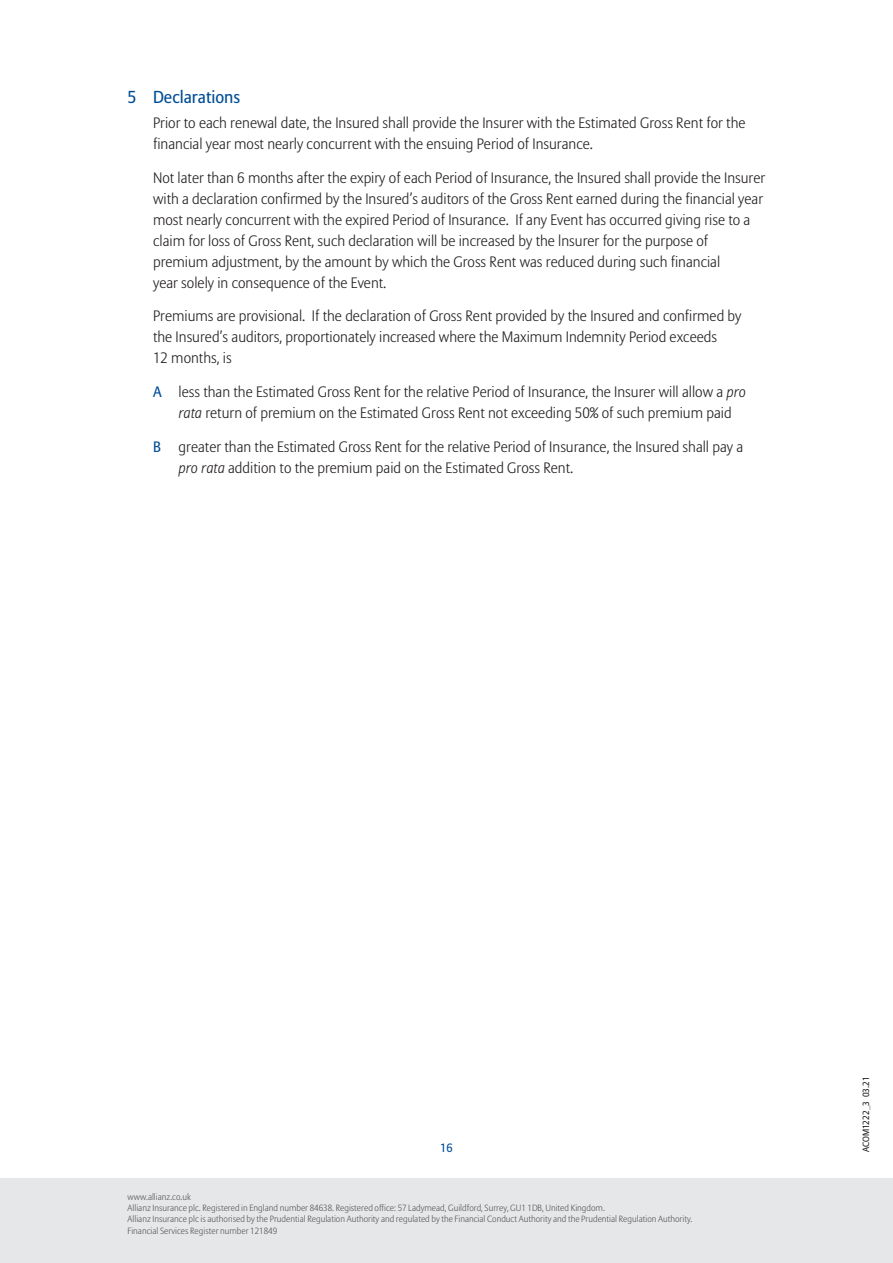
<style>
.page{position:relative;width:893px;height:1263px;background:#fff}
.page>*{position:absolute;margin:0;border:0;box-sizing:border-box;transform-origin:0 0}
.t1{font:17.25px "Allianz Sans";color:#014d95}
.t2{font:300 15px/21px "Allianz Sans";color:#231f20}
.t3{font:12px "Allianz Sans";color:#014d95}
.t4{font:300 9px/11.2px "Allianz Sans";color:#57585a}
.t5{font:9px "Allianz Sans";color:#231f20}
.s1{font-weight:400;color:#014d95}
.s2{font-style:italic}
</style>
<div class="page">
<div style="left:0;top:1178px;width:893px;height:85px;background:#e6e7e9"></div>
<p class="t1" style="left:128px;top:86px;width:114px">5 Declarations</p>
<p class="t2" style="left:153px;top:113px;width:594px">Prior to each renewal date, the Insured shall provide the Insurer with the Estimated Gross Rent for the financial year most nearly concurrent with the ensuing Period of Insurance.</p>
<p class="t2" style="left:153px;top:168px;width:614px">Not later than 6 months after the expiry of each Period of Insurance, the Insured shall provide the Insurer with a declaration confirmed by the Insured’s auditors of the Gross Rent earned during the financial year most nearly concurrent with the expired Period of Insurance. If any Event has occurred giving rise to a claim for loss of Gross Rent, such declaration will be increased by the lnsurer for the purpose of premium adjustment, by the amount by which the Gross Rent was reduced during such financial<br>year solely in consequence of the Event.</p>
<p class="t2" style="left:153px;top:307px;width:590px">Premiums are provisional. If the declaration of Gross Rent provided by the Insured and confirmed by the Insured’s auditors, proportionately increased where the Maximum Indemnity Period exceeds<br>12 months, is</p>
<p class="t2" style="left:179px;top:383px;width:569px;text-indent:-26px"><span class="s1">A</span> less than the Estimated Gross Rent for the relative Period of Insurance, the Insurer will allow a <span class="s2">pro rata</span> return of premium on the Estimated Gross Rent not exceeding 50% of such premium paid</p>
<p class="t2" style="left:179px;top:437px;width:566px;text-indent:-26px"><span class="s1">B</span> greater than the Estimated Gross Rent for the relative Period of Insurance, the Insured shall pay a <span class="s2">pro rata</span> addition to the premium paid on the Estimated Gross Rent.</p>
<p class="t3" style="left:440px;top:1140px;width:14px">16</p>
<p class="t4" style="left:128px;top:1192px;width:566px">www.allianz.co.uk<br>Allianz Insurance plc. Registered in England number 84638. Registered office: 57 Ladymead, Guildford, Surrey, GU1 1DB, United Kingdom.<br>Allianz Insurance plc is authorised by the Prudential Regulation Authority and regulated by the Financial Conduct Authority and the Prudential Regulation Authority.<br>Financial Services Register number 121849</p>
<p class="t5" style="left:861px;top:1152px;width:77px;rotate:-90deg">ACOM1222_3 03.21</p>
</div>
